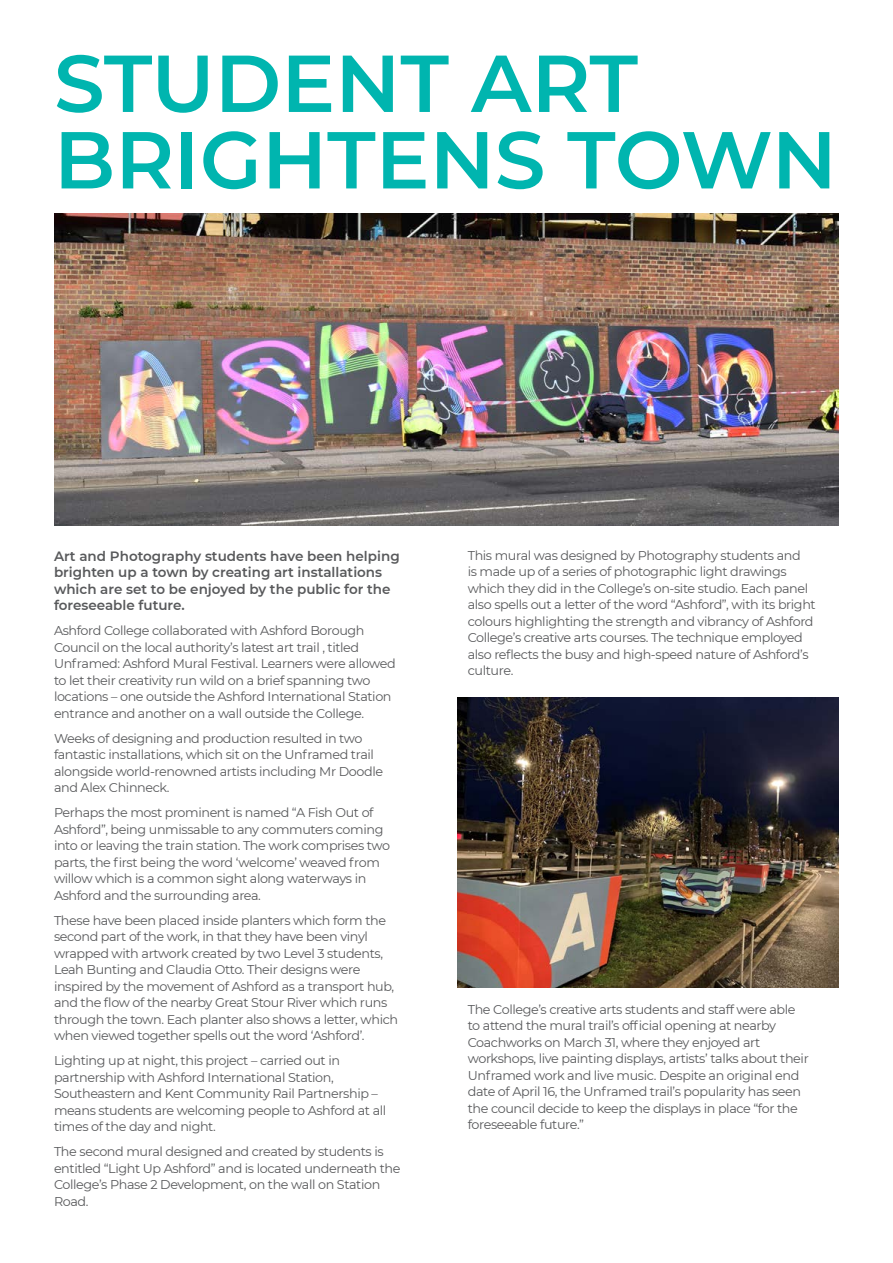
<style>
.page{position:relative;width:893px;height:1263px;background:#fff}
.page>*{position:absolute;margin:0;border:0;box-sizing:border-box;transform-origin:0 0}
.t1{font:600 80.55px/76.5px "Montserrat";color:#00b5af}
.t2{font:600 13.5px/16.5px "Montserrat";color:#58595b}
.t3{font:12.75px/16.5px "Montserrat";letter-spacing:-.03em;color:#58595b}
</style>
<div class="page">
<img style="left:54px;top:214px;width:785px;height:311px">
<img style="left:457px;top:697px;width:382px;height:291px">
<h1 class="t1" style="left:54px;top:42px;width:784px">STUDENT ART<br>BRIGHTENS TOWN</h1>
<p class="t2" style="left:54px;top:547px;width:347px">Art and Photography students have been helping brighten up a town by creating art installations which are set to be enjoyed by the public for the foreseeable future.</p>
<p class="t3" style="left:54px;top:622px;width:343px">Ashford College collaborated with Ashford Borough Council on the local authority’s latest art trail , titled Unframed: Ashford Mural Festival. Learners were allowed to let their creativity run wild on a brief spanning two locations – one outside the Ashford International Station entrance and another on a wall outside the College.</p>
<p class="t3" style="left:54px;top:729px;width:331px">Weeks of designing and production resulted in two fantastic installations, which sit on the Unframed trail alongside world-renowned artists including Mr Doodle and Alex Chinneck.</p>
<p class="t3" style="left:54px;top:804px;width:338px">Perhaps the most prominent is named “A Fish Out of Ashford”, being unmissable to any commuters coming into or leaving the train station. The work comprises two parts, the first being the word ‘welcome’ weaved from willow which is a common sight along waterways in Ashford and the surrounding area.</p>
<p class="t3" style="left:54px;top:911px;width:346px">These have been placed inside planters which form the second part of the work, in that they have been vinyl wrapped with artwork created by two Level 3 students, Leah Bunting and Claudia Otto. Their designs were inspired by the movement of Ashford as a transport hub, and the flow of the nearby Great Stour River which runs through the town. Each planter also shows a letter, which when viewed together spells out the word ‘Ashford’.</p>
<p class="t3" style="left:54px;top:1052px;width:334px">Lighting up at night, this project – carried out in partnership with Ashford International Station, Southeastern and Kent Community Rail Partnership – means students are welcoming people to Ashford at all times of the day and night.</p>
<p class="t3" style="left:54px;top:1143px;width:348px">The second mural designed and created by students is entitled “Light Up Ashford” and is located underneath the College’s Phase 2 Development, on the wall on Station Road.</p>
<p class="t3" style="left:468px;top:547px;width:349px">This mural was designed by Photography students and<br>is made up of a series of photographic light drawings which they did in the College’s on-site studio. Each panel also spells out a letter of the word “Ashford”, with its bright colours highlighting the strength and vibrancy of Ashford College’s creative arts courses. The technique employed also reflects the busy and high-speed nature of Ashford’s culture.</p>
<p class="t3" style="left:468px;top:1000px;width:343px">The College’s creative arts students and staff were able to attend the mural trail’s official opening at nearby Coachworks on March 31, where they enjoyed art workshops, live painting displays, artists’ talks about their Unframed work and live music. Despite an original end date of April 16, the Unframed trail’s popularity has seen the council decide to keep the displays in place “for the foreseeable future.”</p>
</div>
